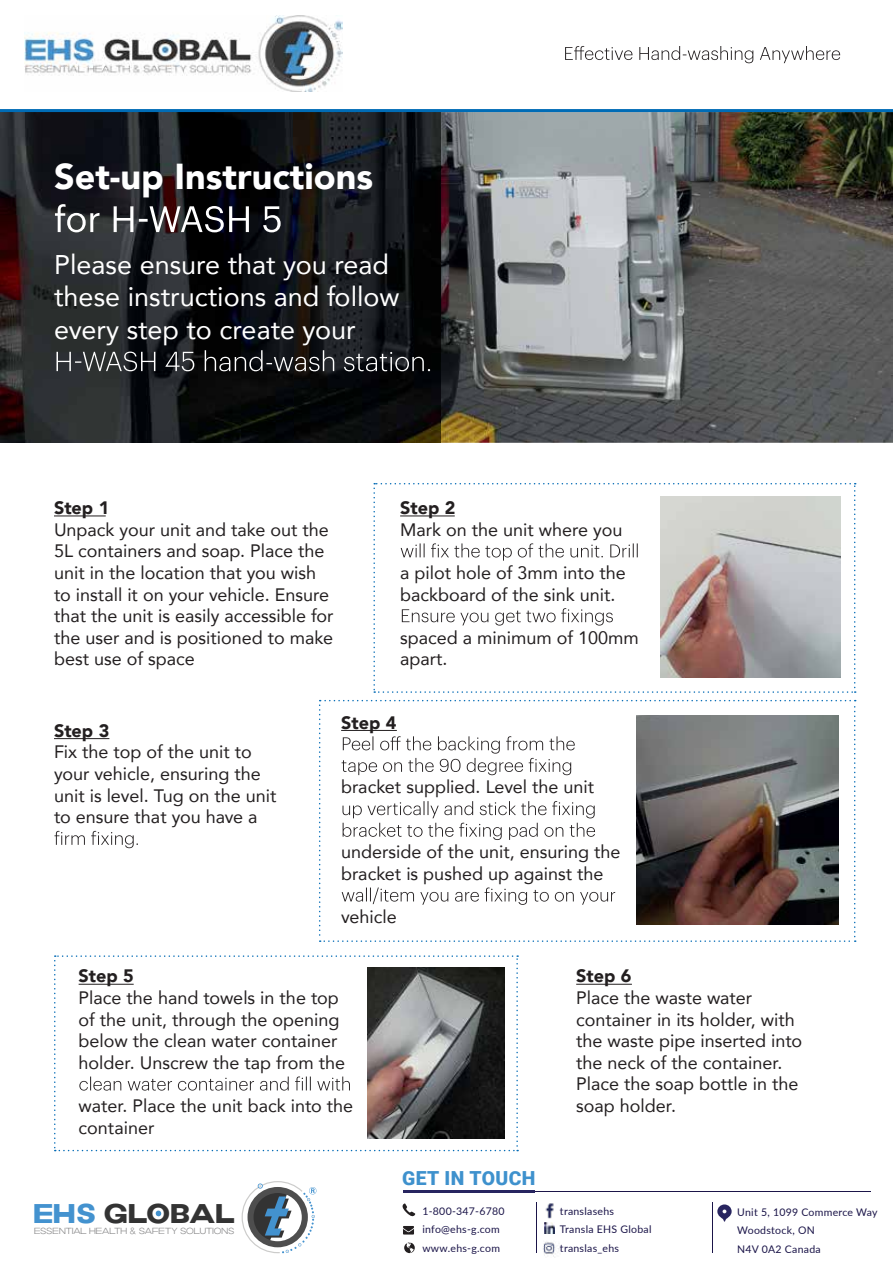
<style>
.page{position:relative;width:893px;height:1263px;background:#fff}
.page>*{position:absolute;margin:0;border:0;box-sizing:border-box;transform-origin:0 0}
.t1{font:900 36px "Avenir";color:#fff}
.t2{font:27px/32.4px "Avenir";color:#fff}
.t3{font:700 27px "Naville";color:#333}
.t4{font:900 19.35px "Roboto";letter-spacing:.02em;color:#3e91cd}
.t5{font:18px/21.6px "Avenir";color:#231f20}
.t6{font:900 18px "Avenir";color:#231f20}
.t7{font:10.5px/18.6px "Lato";letter-spacing:.025em;color:#1b1549}
.t8{font:300 8.85px "Naville";color:#858586}
.s1{color:#4392cf}
</style>
<div class="page">
<img style="left:440px;top:112px;width:453px;height:331px">
<img style="left:0;top:112px;width:440px;height:331px">
<hr style="left:0;top:109px;width:893px;height:3px;background:#006cb6">
<svg style="left:565px;top:46px;width:275px;height:17px"></svg>
<svg style="left:55px;top:204px;width:226px;height:28px"></svg>
<svg style="left:56px;top:350px;width:374px;height:21px"></svg>
<hr style="left:54px;top:515px;width:52px;height:1px;background:#231f20">
<svg style="left:373px;top:483px;width:483px;height:210px"></svg>
<hr style="left:54px;top:738px;width:55px;height:1px;background:#231f20">
<svg style="left:54px;top:831px;width:84px;height:17px"></svg>
<svg style="left:319px;top:700px;width:537px;height:242px"></svg>
<svg style="left:54px;top:955px;width:464px;height:196px"></svg>
<hr style="left:576px;top:984px;width:56px;height:1px;background:#231f20">
<img style="left:636px;top:715px;width:203px;height:210px">
<img style="left:661px;top:496px;width:180px;height:182px">
<img style="left:368px;top:968px;width:136px;height:171px">
<img style="left:25px;top:15px;width:318px;height:76px">
<hr style="left:712px;top:1202px;width:1px;height:51px;background:#1b1549">
<hr style="left:536px;top:1202px;width:1px;height:51px;background:#1b1549">
<svg style="left:544px;top:1229px;width:11px;height:3px"></svg>
<svg style="left:402px;top:1203px;width:13px;height:14px"></svg>
<svg style="left:403px;top:1226px;width:11px;height:8px"></svg>
<svg style="left:404px;top:1242px;width:11px;height:11px"></svg>
<svg style="left:717px;top:1204px;width:15px;height:17px"></svg>
<img style="left:544px;top:1203px;width:11px;height:26px">
<img style="left:543px;top:1232px;width:17px;height:26px">
<hr style="left:423px;top:1191px;width:448px;height:1px;background:#1b1549">
<hr style="left:403px;top:1190px;width:132px;height:3px;background:#282560">
<svg style="left:155px;top:1210px;width:7px;height:6px"></svg>
<svg style="left:241px;top:1181px;width:75px;height:73px"></svg>
<h1 class="t1" style="left:54px;top:145px;width:321px">Set-up Instructions</h1>
<h2 class="t2" style="left:54px;top:248px;width:347px">Please ensure that you read these instructions and follow every step to create your</h2>
<p class="t6" style="left:54px;top:492px;width:57px">Step 1</p>
<p class="t5" style="left:54px;top:518px;width:281px">Unpack your unit and take out the<br>5L containers and soap. Place the unit in the location that you wish to install it on your vehicle. Ensure that the unit is easily accessible for the user and is positioned to make best use of space</p>
<p class="t6" style="left:400px;top:492px;width:57px">Step 2</p>
<p class="t5" style="left:400px;top:518px;width:224px">Mark on the unit where you</p>
<p class="t5" style="left:400px;top:561px;width:227px">a pilot hole of 3mm into the backboard of the sink unit.</p>
<p class="t5" style="left:400px;top:626px;width:240px">spaced a minimum of 100mm apart.</p>
<p class="t6" style="left:54px;top:715px;width:57px">Step 3</p>
<p class="t5" style="left:54px;top:741px;width:224px">Fix the top of the unit to your vehicle, ensuring the unit is level. Tug on the unit to ensure that you have a</p>
<p class="t6" style="left:341px;top:707px;width:57px">Step 4</p>
<p class="t5" style="left:341px;top:776px;width:254px">bracket supplied. Level the unit</p>
<p class="t5" style="left:341px;top:841px;width:281px">underside of the unit, ensuring the bracket is pushed up against the</p>
<p class="t5" style="left:341px;top:905px;width:57px">vehicle</p>
<p class="t6" style="left:79px;top:961px;width:57px">Step 5</p>
<p class="t5" style="left:79px;top:986px;width:268px">Place the hand towels in the top of the unit, through the opening below the clean water container holder. Unscrew the tap from the</p>
<p class="t5" style="left:79px;top:1094px;width:276px">water. Place the unit back into the container</p>
<h2 class="t3" style="left:33px;top:1197px;width:203px"><span class="s1">EHS</span> GLOBAL</h2>
<p class="t8" style="left:34px;top:1226px;width:202px">ESSENTIAL HEALTH &amp; SAFETY SOLUTIONS</p>
<p class="t4" style="left:402px;top:1165px;width:135px">GET IN TOUCH</p>
<p class="t7" style="left:422px;top:1201px;width:84px">1-800-347-6780 info@ehs-g.com www.ehs-g.com</p>
<p class="t6" style="left:576px;top:961px;width:57px">Step 6</p>
<p class="t5" style="left:576px;top:986px;width:228px">Place the waste water container in its holder, with the waste pipe inserted into the neck of the container.<br>Place the soap bottle in the soap holder.</p>
<p class="t7" style="left:560px;top:1201px;width:93px">translasehs<br>Transla EHS Global translas_ehs</p>
<p class="t7" style="left:737px;top:1202px;width:142px">Unit 5, 1099 Commerce Way<br>Woodstock, ON<br>N4V 0A2 Canada</p>
</div>
